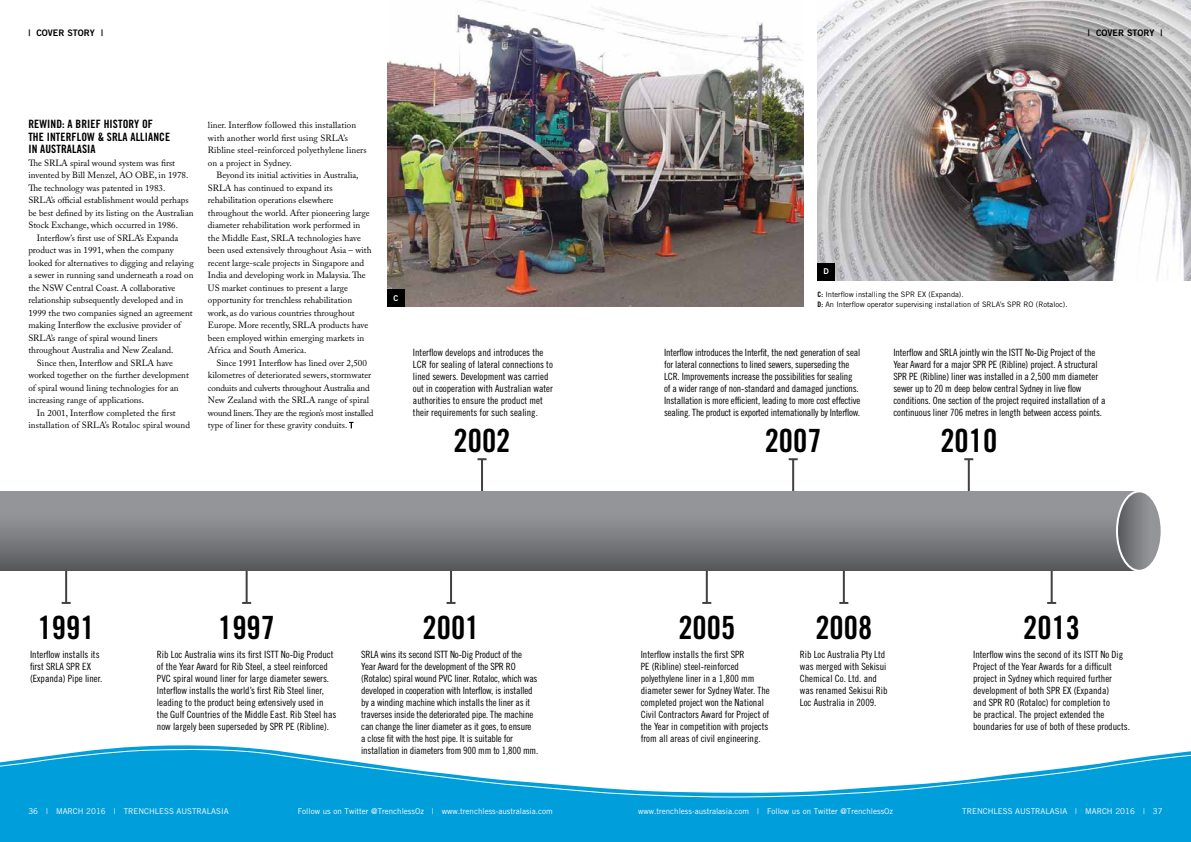
<style>
.page{position:relative;width:1191px;height:842px;background:#fff}
.page>*{position:absolute;margin:0;border:0;box-sizing:border-box;transform-origin:0 0}
.t1{font:32px "Trade Gothic Bold Cond Twenty";color:#000}
.t2{font:11.5px/12.5px "Trade Gothic Bold Cond Twenty";letter-spacing:.01em;color:#000}
.t3{font:10px/12px "Trade Gothic Cond Eighteen";color:#000}
.t4{font:9px/12.5px "Adobe Caslon Pro";color:#000}
.t5{font:9px "Trade Gothic Bold Two";color:#000}
.t6{font:8px "Trade Gothic";color:#fff}
.t7{font:8px "Trade Gothic Bold Two";color:#fff}
.t8{font:7.5px/9.5px "Trade Gothic";color:#000}
.s1{font-family:"Trade Gothic Bold Cond Twenty"}
</style>
<div class="page">
<img style="left:817px;top:0;width:374px;height:281px">
<img style="left:387px;top:0;width:416px;height:307px">
<div style="left:0;top:745px;width:1191px;height:97px;background:#009edb"></div>
<svg style="left:0;top:748px;width:1191px;height:50px"></svg>
<svg style="left:349px;top:422px;width:4px;height:6px"></svg>
<hr style="left:65px;top:522px;width:2px;height:81px;background:#414042">
<svg style="left:62px;top:602px;width:9px;height:2px"></svg>
<hr style="left:706px;top:526px;width:2px;height:77px;background:#414042">
<svg style="left:702px;top:602px;width:9px;height:2px"></svg>
<hr style="left:792px;top:459px;width:2px;height:67px;background:#414042">
<svg style="left:788px;top:458px;width:9px;height:2px"></svg>
<hr style="left:481px;top:459px;width:2px;height:67px;background:#414042">
<svg style="left:477px;top:458px;width:9px;height:2px"></svg>
<hr style="left:967px;top:459px;width:2px;height:67px;background:#414042">
<svg style="left:964px;top:458px;width:9px;height:2px"></svg>
<hr style="left:1050px;top:526px;width:2px;height:77px;background:#414042">
<svg style="left:1047px;top:602px;width:9px;height:2px"></svg>
<hr style="left:246px;top:522px;width:2px;height:81px;background:#414042">
<svg style="left:242px;top:602px;width:9px;height:2px"></svg>
<hr style="left:843px;top:526px;width:2px;height:77px;background:#414042">
<svg style="left:839px;top:602px;width:9px;height:2px"></svg>
<hr style="left:450px;top:538px;width:2px;height:65px;background:#414042">
<svg style="left:446px;top:602px;width:9px;height:2px"></svg>
<div style="left:0;top:491px;width:1135px;height:80px;background:linear-gradient(to bottom,#a0a3a6,#5e5f61)"></div>
<svg style="left:1117px;top:491px;width:42px;height:80px;background:#8e8f91"></svg>
<div style="left:1116px;top:490px;width:46px;height:82px;border:2px solid #fff;border-radius:50%"></div>
<div style="left:387px;top:290px;width:17px;height:17px;background:#000"></div>
<div style="left:817px;top:264px;width:17px;height:17px;background:#000"></div>
<p class="t5" style="left:28px;top:27px;width:76px">| COVER STORY |</p>
<p class="t5" style="left:1088px;top:27px;width:76px">| COVER STORY |</p>
<p class="t2" style="left:28px;top:118px;width:143px">REWIND: A BRIEF HISTORY OF<br>THE INTERFLOW &amp; SRLA ALLIANCE<br>IN AUSTRALASIA</p>
<p class="t4" style="left:28px;top:156px;width:148px">The SRLA spiral wound system was first</p>
<p class="t4" style="left:28px;top:169px;width:162px">invented by Bill Menzel, AO OBE, in 1978.</p>
<p class="t4" style="left:28px;top:181px;width:138px">The technology was patented in 1983.</p>
<p class="t4" style="left:28px;top:194px;width:162px">SRLA’s official establishment would perhaps</p>
<p class="t4" style="left:28px;top:206px;width:167px">be best defined by its listing on the Australian</p>
<p class="t4" style="left:28px;top:219px;width:151px">Stock Exchange, which occurred in 1986.</p>
<p class="t4" style="left:37px;top:231px;width:143px">Interflow’s first use of SRLA’s Expanda</p>
<p class="t4" style="left:28px;top:244px;width:147px">product was in 1991, when the company</p>
<p class="t4" style="left:28px;top:256px;width:167px">looked for alternatives to digging and relaying</p>
<p class="t4" style="left:28px;top:269px;width:167px">a sewer in running sand underneath a road on</p>
<p class="t4" style="left:28px;top:282px;width:149px">the NSW Central Coast. A collaborative</p>
<p class="t4" style="left:28px;top:294px;width:156px">relationship subsequently developed and in</p>
<p class="t4" style="left:28px;top:307px;width:166px">1999 the two companies signed an agreement</p>
<p class="t4" style="left:28px;top:319px;width:154px">making Interflow the exclusive provider of</p>
<p class="t4" style="left:28px;top:332px;width:131px">SRLA’s range of spiral wound liners</p>
<p class="t4" style="left:28px;top:344px;width:147px">throughout Australia and New Zealand.</p>
<p class="t4" style="left:37px;top:357px;width:137px">Since then, Interflow and SRLA have</p>
<p class="t4" style="left:28px;top:369px;width:162px">worked together on the further development</p>
<p class="t4" style="left:28px;top:382px;width:152px">of spiral wound lining technologies for an</p>
<p class="t4" style="left:28px;top:394px;width:117px">increasing range of applications.</p>
<p class="t4" style="left:37px;top:407px;width:140px">In 2001, Interflow completed the first</p>
<p class="t4" style="left:28px;top:419px;width:163px">installation of SRLA’s Rotaloc spiral wound</p>
<p class="t4" style="left:208px;top:119px;width:160px">liner. Interflow followed this installation with another world first using SRLA’s Ribline steel-reinforced polyethylene liners on a project in Sydney.</p>
<p class="t4" style="left:208px;top:169px;width:165px;text-indent:9px">Beyond its initial activities in Australia, SRLA has continued to expand its rehabilitation operations elsewhere throughout the world. After pioneering large diameter rehabilitation work performed in the Middle East, SRLA technologies have been used extensively throughout Asia – with recent large-scale projects in Singapore and India and developing work in Malaysia. The US market continues to present a large opportunity for trenchless rehabilitation work, as do various countries throughout Europe. More recently, SRLA products have been employed within emerging markets in Africa and South America.</p>
<p class="t4" style="left:208px;top:357px;width:167px;text-indent:9px">Since 1991 Interflow has lined over 2,500 kilometres of deteriorated sewers, stormwater conduits and culverts throughout Australia and New Zealand with the SRLA range of spiral wound liners. They are the region’s most installed type of liner for these gravity conduits.</p>
<p class="t7" style="left:393px;top:293px;width:6px">C</p>
<p class="t3" style="left:413px;top:346px;width:141px">Interflow develops and introduces the LCR for sealing of lateral connections to lined sewers. Development was carried out in cooperation with Australian water authorities to ensure the product met their requirements for such sealing.</p>
<h1 class="t1" style="left:453px;top:421px;width:58px">2002</h1>
<h1 class="t1" style="left:38px;top:608px;width:58px">1991</h1>
<p class="t3" style="left:30px;top:648px;width:74px">Interflow installs its first SRLA SPR EX (Expanda) Pipe liner.</p>
<h1 class="t1" style="left:218px;top:608px;width:58px">1997</h1>
<p class="t3" style="left:157px;top:648px;width:181px">Rib Loc Australia wins its first ISTT No-Dig Product of the Year Award for Rib Steel, a steel reinforced PVC spiral wound liner for large diameter sewers.<br>Interflow installs the world’s first Rib Steel liner, leading to the product being extensively used in the Gulf Countries of the Middle East. Rib Steel has now largely been superseded by SPR PE (Ribline).</p>
<h1 class="t1" style="left:422px;top:608px;width:58px">2001</h1>
<p class="t3" style="left:361px;top:648px;width:179px">SRLA wins its second ISTT No-Dig Product of the Year Award for the development of the SPR RO (Rotaloc) spiral wound PVC liner. Rotaloc, which was developed in cooperation with Interflow, is installed by a winding machine which installs the liner as it traverses inside the deteriorated pipe. The machine can change the liner diameter as it goes, to ensure a close fit with the host pipe. It is suitable for installation in diameters from 900 mm to 1,800 mm.</p>
<p class="t7" style="left:823px;top:267px;width:7px">D</p>
<p class="t8" style="left:817px;top:290px;width:252px"><span class="s1">C:</span> Interflow installing the SPR EX (Expanda).<br><span class="s1">D:</span> An Interflow operator supervising installation of SRLA’s SPR RO (Rotaloc).</p>
<p class="t3" style="left:664px;top:346px;width:198px">Interflow introduces the Interfit, the next generation of seal for lateral connections to lined sewers, superseding the LCR. Improvements increase the possibilities for sealing of a wider range of non-standard and damaged junctions.<br>Installation is more efficient, leading to more cost effective sealing. The product is exported internationally by Interflow.</p>
<h1 class="t1" style="left:764px;top:421px;width:58px">2007</h1>
<p class="t3" style="left:893px;top:346px;width:213px">Interflow and SRLA jointly win the ISTT No-Dig Project of the Year Award for a major SPR PE (Ribline) project. A structural SPR PE (Ribline) liner was installed in a 2,500 mm diameter sewer up to 20 m deep below central Sydney in live flow conditions. One section of the project required installation of a continuous liner 706 metres in length between access points.</p>
<h1 class="t1" style="left:940px;top:421px;width:58px">2010</h1>
<h1 class="t1" style="left:678px;top:608px;width:58px">2005</h1>
<p class="t3" style="left:640px;top:648px;width:131px">Interflow installs the first SPR<br>PE (Ribline) steel-reinforced polyethylene liner in a 1,800 mm diameter sewer for Sydney Water. The completed project won the National Civil Contractors Award for Project of the Year in competition with projects from all areas of civil engineering.</p>
<h1 class="t1" style="left:815px;top:608px;width:58px">2008</h1>
<p class="t3" style="left:800px;top:648px;width:89px">Rib Loc Australia Pty Ltd was merged with Sekisui<br>Chemical Co. Ltd. and was renamed Sekisui Rib<br>Loc Australia in 2009.</p>
<h1 class="t1" style="left:1023px;top:608px;width:58px">2013</h1>
<p class="t3" style="left:973px;top:648px;width:158px">Interflow wins the second of its ISTT No Dig Project of the Year Awards for a difficult project in Sydney which required further development of both SPR EX (Expanda)<br>and SPR RO (Rotaloc) for completion to<br>be practical. The project extended the boundaries for use of both of these products.</p>
<p class="t6" style="left:28px;top:806px;width:202px">36 | MARCH 2016 | TRENCHLESS AUSTRALASIA</p>
<p class="t6" style="left:298px;top:806px;width:257px">Follow us on Twitter @TrenchlessOz | www.trenchless-australasia.com</p>
<p class="t6" style="left:638px;top:806px;width:257px">www.trenchless-australasia.com | Follow us on Twitter @TrenchlessOz</p>
<p class="t6" style="left:962px;top:806px;width:202px">TRENCHLESS AUSTRALASIA | MARCH 2016 | 37</p>
</div>
